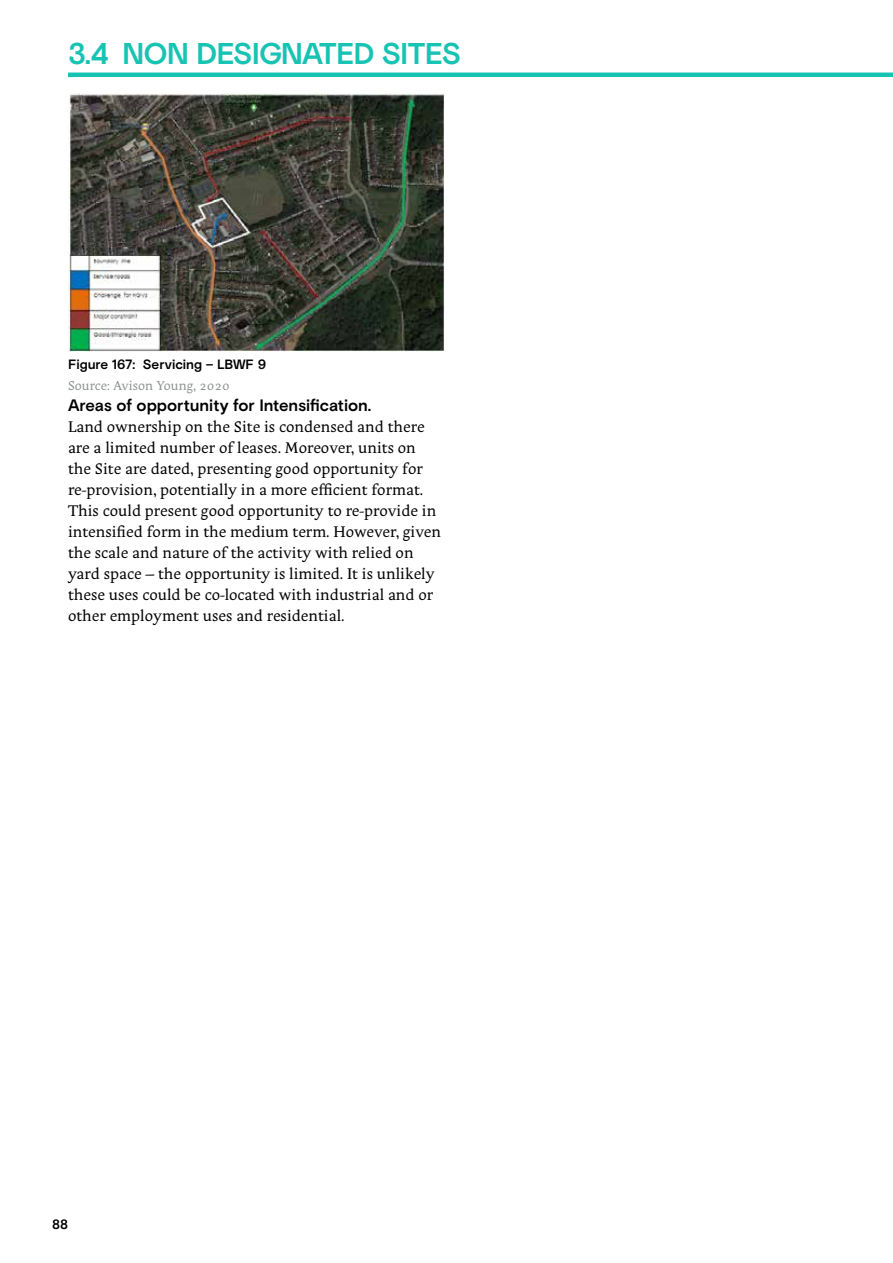
<style>
.page{position:relative;width:893px;height:1263px;background:#fff}
.page>*{position:absolute;margin:0;border:0;box-sizing:border-box;transform-origin:0 0}
.t1{font:600 30px "ML Basis";letter-spacing:-.035em;color:#17c3b2}
.t2{font:18px/21px "Stockmar";color:#000}
.t3{font:600 16.5px "ML Basis";color:#000}
.t4{font:15px "Stockmar";color:#8e9192}
.t5{font:600 13.5px "ML Basis";color:#000}
</style>
<div class="page">
<hr style="left:68px;top:73px;width:825px;height:4px;background:#17c3b2">
<img style="left:68px;top:94px;width:376px;height:258px">
<h1 class="t1" style="left:68px;top:35px;width:395px">3.4 NON DESIGNATED SITES</h1>
<p class="t5" style="left:68px;top:356px;width:200px">Figure 167: Servicing – LBWF 9</p>
<p class="t4" style="left:68px;top:376px;width:163px">Source: Avison Young, 2020</p>
<p class="t3" style="left:68px;top:395px;width:305px">Areas of opportunity for Intensification.</p>
<p class="t2" style="left:68px;top:415px;width:374px">Land ownership on the Site is condensed and there are a limited number of leases. Moreover, units on the Site are dated, presenting good opportunity for re-provision, potentially in a more efficient format.<br>This could present good opportunity to re-provide in intensified form in the medium term. However, given the scale and nature of the activity with relied on yard space – the opportunity is limited. It is unlikely these uses could be co-located with industrial and or other employment uses and residential.</p>
<p class="t5" style="left:52px;top:1216px;width:17px">88</p>
</div>
